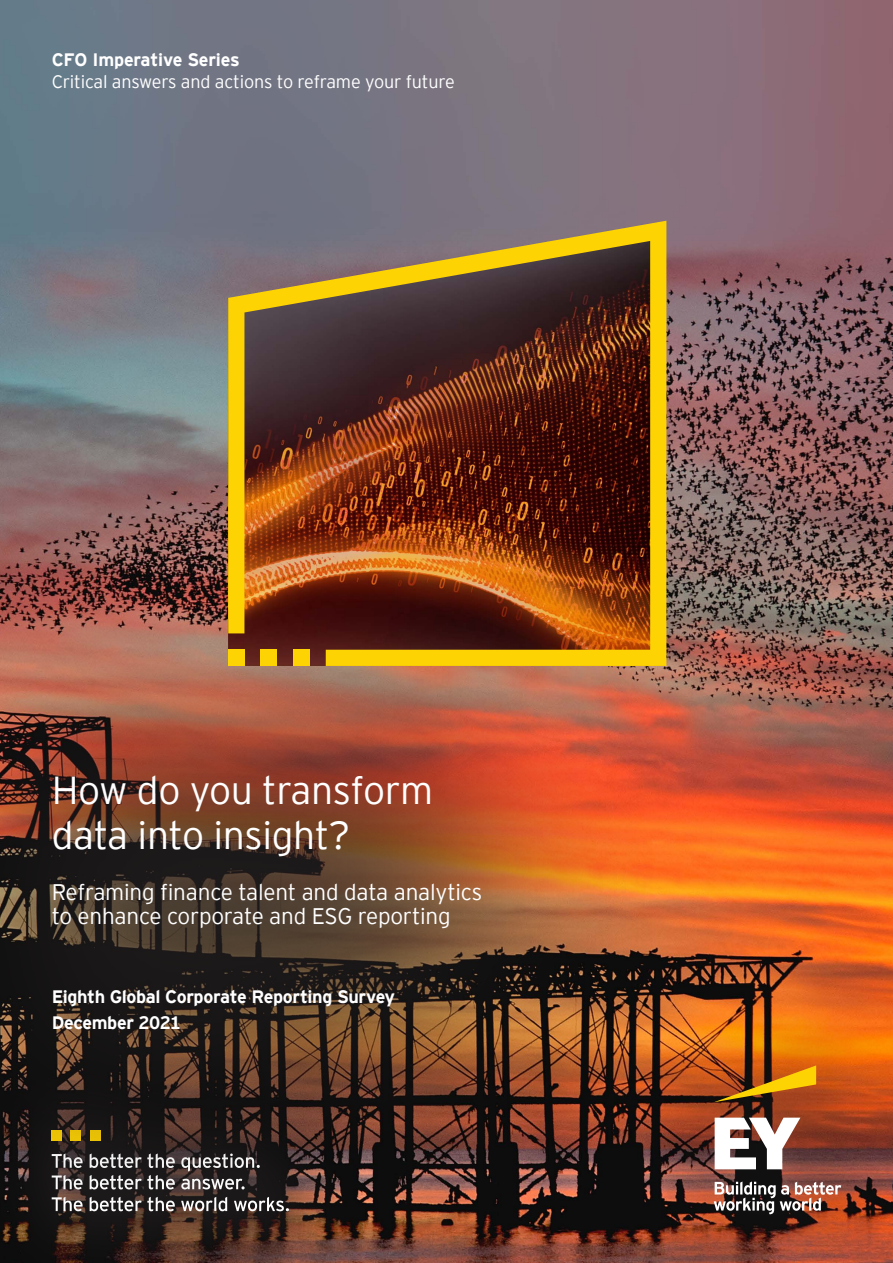
<style>
.page{position:relative;width:893px;height:1263px;background:#fff}
.page>*{position:absolute;margin:0;border:0;box-sizing:border-box;transform-origin:0 0}
.t1{font:300 39px/45px "EY Interstate";letter-spacing:-.01em;color:#fff}
.t2{font:300 22.5px/24px "EY Interstate";letter-spacing:-.01em;color:#fff}
.t3{font:700 18px/25.5px "EY Interstate";letter-spacing:-.02em;color:#fff}
.t4{font:300 18px "EY Interstate";letter-spacing:-.01em;color:#fff}
</style>
<div class="page">
<img style="left:0;top:0;width:893px;height:1263px">
<div style="left:0;top:1052px;width:372px;height:211px;background:#231f20;opacity:.75"></div>
<div style="left:636px;top:991px;width:257px;height:272px;background:#231f20;opacity:.23"></div>
<svg style="left:715px;top:1117px;width:85px;height:52px"></svg>
<img style="left:714px;top:1181px;width:127px;height:33px">
<svg style="left:714px;top:1065px;width:102px;height:37px"></svg>
<div style="left:0;top:594px;width:666px;height:629px;background:#231f20;opacity:.79"></div>
<img style="left:228px;top:221px;width:438px;height:445px">
<div style="left:228px;top:650px;width:16px;height:16px;background:#fed304"></div>
<div style="left:261px;top:650px;width:16px;height:16px;background:#fed304"></div>
<div style="left:293px;top:650px;width:16px;height:16px;background:#fed304"></div>
<p class="t3" style="left:52px;top:46px;width:190px">CFO Imperative Series</p>
<p class="t4" style="left:52px;top:69px;width:405px">Critical answers and actions to reframe your future</p>
<p class="t1" style="left:52px;top:765px;width:383px">How do you transform data into insight?</p>
<p class="t2" style="left:52px;top:879px;width:432px">Reframing finance talent and data analytics to enhance corporate and ESG reporting</p>
<p class="t3" style="left:52px;top:983px;width:345px">Eighth Global Corporate Reporting Survey<br>December 2021</p>
</div>
